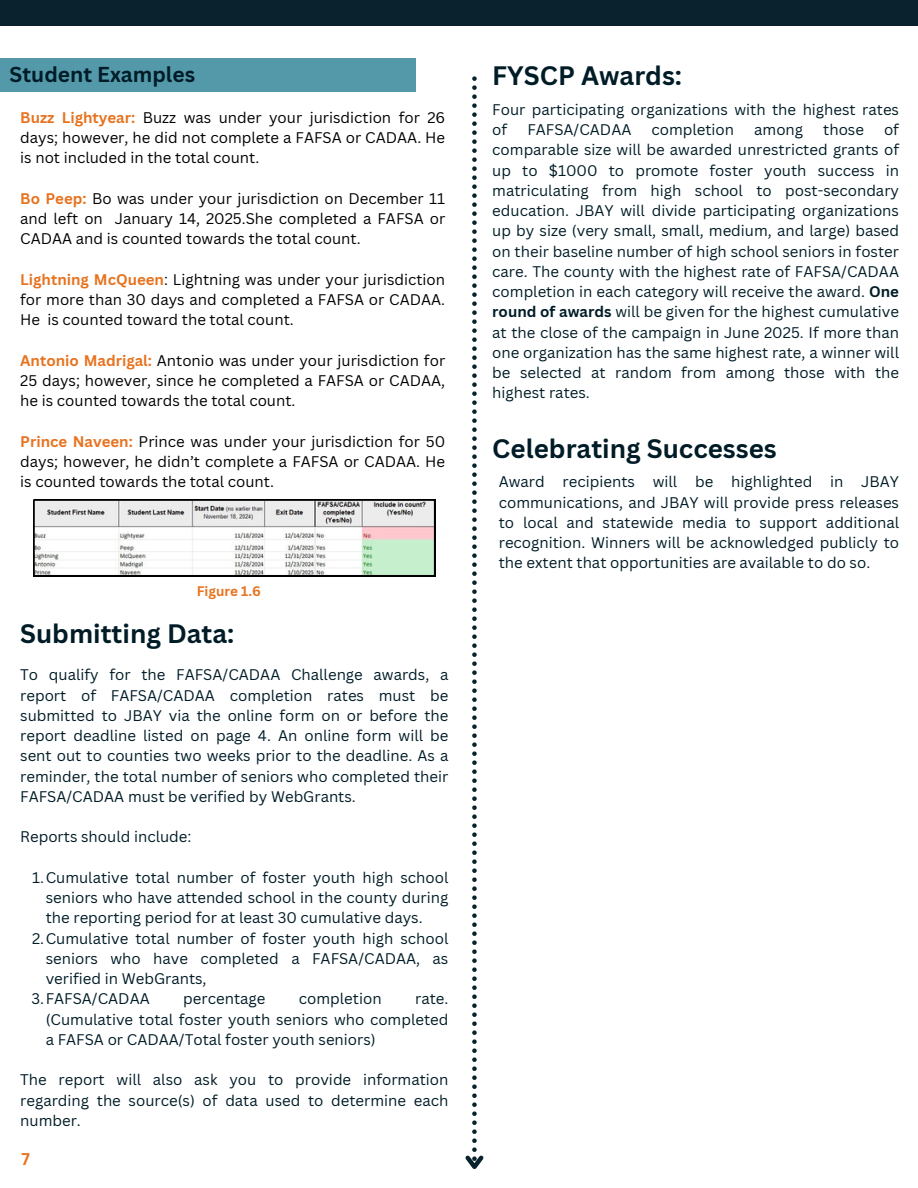
<style>
.page{position:relative;width:918px;height:1188px;background:#fff}
.page>*{position:absolute;margin:0;border:0;box-sizing:border-box;transform-origin:0 0}
.t1{font:700 25.95px "Canva Sans";color:#001c27}
.t2{font:700 21px "Canva Sans";color:#001c27}
.t3{font:700 16.5px "Canva Sans";color:#e7731f}
.t4{font:15px/20.2px "Canva Sans";color:#001c27;text-align:justify}
.t5{font:15px/20.2px "Canva Sans";color:#000;text-align:justify}
.t6{font:700 13.5px "Canva Sans";color:#e7731f}
.s1{font-weight:700;color:#e7731f}
.s2{font-weight:700}
</style>
<div class="page">
<div style="left:0;top:0;width:918px;height:26px;background:#09222d"></div>
<svg style="left:465px;top:76px;width:19px;height:1093px"></svg>
<div style="left:0;top:58px;width:416px;height:34px;background:#5399aa"></div>
<svg style="left:34px;top:500px;width:401px;height:76px"></svg>
<h2 class="t2" style="left:10px;top:62px;width:187px">Student Examples</h2>
<p class="t5" style="left:20px;top:107px;width:427px"><span class="s1">Buzz Lightyear:</span> Buzz was under your jurisdiction for 26 days; however, he did not complete a FAFSA or CADAA. He is not included in the total count.</p>
<p class="t5" style="left:20px;top:188px;width:427px"><span class="s1">Bo Peep:</span> Bo was under your jurisdiction on December 11 and left on January 14, 2025.She completed a FAFSA or CADAA and is counted towards the total count.</p>
<p class="t5" style="left:20px;top:269px;width:427px"><span class="s1">Lightning McQueen</span>: Lightning was under your jurisdiction for more than 30 days and completed a FAFSA or CADAA.<br>He is counted toward the total count.</p>
<p class="t5" style="left:20px;top:350px;width:427px"><span class="s1">Antonio Madrigal:</span> Antonio was under your jurisdiction for 25 days; however, since he completed a FAFSA or CADAA, he is counted towards the total count.</p>
<p class="t5" style="left:20px;top:431px;width:427px"><span class="s1">Prince Naveen:</span> Prince was under your jurisdiction for 50 days; however, he didn’t complete a FAFSA or CADAA. He is counted towards the total count.</p>
<p class="t6" style="left:197px;top:583px;width:66px">Figure 1.6</p>
<h1 class="t1" style="left:20px;top:618px;width:216px">Submitting Data:</h1>
<p class="t4" style="left:20px;top:665px;width:430px">To qualify for the FAFSA/CADAA Challenge awards, a report of FAFSA/CADAA completion rates must be submitted to JBAY via the online form on or before the report deadline listed on page 4. An online form will be sent out to counties two weeks prior to the deadline. As a reminder, the total number of seniors who completed their FAFSA/CADAA must be verified by WebGrants.</p>
<p class="t4" style="left:20px;top:827px;width:173px">Reports should include:</p>
<p class="t4" style="left:32px;top:867px;width:418px">1.Cumulative total number of foster youth high school</p>
<p class="t4" style="left:46px;top:888px;width:404px">seniors who have attended school in the county during</p>
<p class="t4" style="left:46px;top:908px;width:378px">the reporting period for at least 30 cumulative days.</p>
<p class="t4" style="left:32px;top:928px;width:418px">2.Cumulative total number of foster youth high school</p>
<p class="t4" style="left:46px;top:948px;width:404px">seniors who have completed a FAFSA/CADAA, as</p>
<p class="t4" style="left:46px;top:969px;width:162px">verified in WebGrants,</p>
<p class="t4" style="left:32px;top:989px;width:120px">3.FAFSA/CADAA</p>
<p class="t4" style="left:183px;top:989px;width:84px">percentage</p>
<p class="t4" style="left:299px;top:989px;width:84px">completion</p>
<p class="t4" style="left:46px;top:989px;width:404px;text-indent:369px">rate. (Cumulative total foster youth seniors who completed a FAFSA or CADAA/Total foster youth seniors)</p>
<p class="t4" style="left:20px;top:1070px;width:430px">The report will also ask you to provide information regarding the source(s) of data used to determine each number.</p>
<p class="t3" style="left:21px;top:1149px;width:10px">7</p>
<h1 class="t1" style="left:492px;top:60px;width:191px">FYSCP Awards:</h1>
<p class="t4" style="left:492px;top:99px;width:408px">Four participating organizations with the highest rates of</p>
<p class="t4" style="left:492px;top:120px;width:408px;text-indent:392px">of comparable size will be awarded unrestricted grants of up to $1000 to promote foster youth success in matriculating from high school to post-secondary education. JBAY will divide participating organizations up by size (very small, small, medium, and large) based on their baseline number of high school seniors in foster care. The county with the highest rate of FAFSA/CADAA completion in each category will receive the award. <span class="s2">One round of awards</span> will be given for the highest cumulative at the close of the campaign in June 2025. If more than one organization has the same highest rate, a winner will be selected at random from among those with the highest rates.</p>
<h1 class="t1" style="left:492px;top:433px;width:286px">Celebrating Successes</h1>
<p class="t4" style="left:499px;top:472px;width:402px">Award recipients will be highlighted in JBAY communications, and JBAY will provide press releases to local and statewide media to support additional recognition. Winners will be acknowledged publicly to the extent that opportunities are available to do so.</p>
<p class="t4" style="left:527px;top:120px;width:106px">FAFSA/CADAA</p>
<p class="t4" style="left:652px;top:120px;width:84px">completion</p>
<p class="t4" style="left:754px;top:120px;width:50px">among</p>
<p class="t4" style="left:823px;top:120px;width:42px">those</p>
</div>
